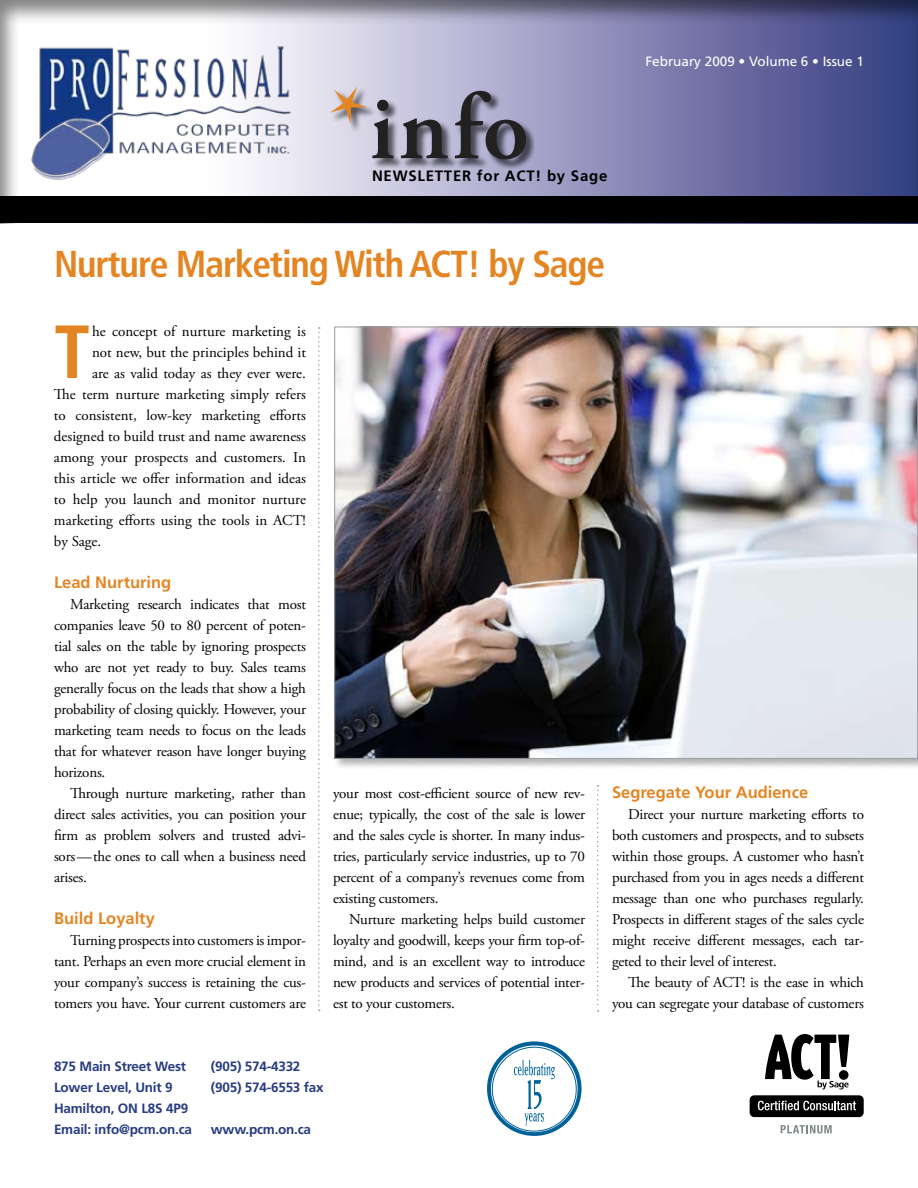
<style>
.page{position:relative;width:918px;height:1188px;background:#fff}
.page>*{position:absolute;margin:0;border:0;box-sizing:border-box;transform-origin:0 0}
.t1{font:700 condensed 75.15px "Frutiger";color:#e48523}
.t2{font:700 condensed 37.5px "Frutiger";letter-spacing:-.03em;color:#e48523}
.t3{font:700 16.5px "Frutiger";color:#e48523}
.t4{font:15px/21px "Adobe Garamond Pro";letter-spacing:-.015em;color:#000;text-align:justify}
.t5{font:700 15px "Frutiger";letter-spacing:.05em;color:#000}
.t6{font:700 13.5px/21px "Frutiger";letter-spacing:-.015em;color:#273c82}
.t7{font:13.5px "Frutiger";color:#fff}
</style>
<div class="page">
<div style="left:0;top:0;width:918px;height:225px;background:#000;opacity:.5"></div>
<div style="left:329px;top:85px;width:206px;height:84px;background:#000;opacity:.6"></div>
<svg style="left:401px;top:118px;width:47px;height:40px;background:#625f6a"></svg>
<svg style="left:454px;top:91px;width:72px;height:68px;background:#716f82"></svg>
<svg style="left:330px;top:87px;width:64px;height:71px;background:#b6adb5"></svg>
<img style="left:26px;top:42px;width:270px;height:143px">
<div style="left:0;top:196px;width:918px;height:28px;background:#000"></div>
<svg style="left:597px;top:785px;width:2px;height:227px"></svg>
<svg style="left:318px;top:327px;width:2px;height:684px"></svg>
<div style="left:334px;top:326px;width:584px;height:444px;background:#000;opacity:.3"></div>
<img style="left:336px;top:329px;width:580px;height:428px">
<svg style="left:487px;top:1041px;width:95px;height:95px"></svg>
<svg style="left:491px;top:1046px;width:87px;height:86px"></svg>
<svg style="left:514px;top:1060px;width:41px;height:65px"></svg>
<svg style="left:765px;top:1034px;width:84px;height:55px"></svg>
<div style="left:750px;top:1095px;width:114px;height:22px;background:#000;border-radius:5px"></div>
<svg style="left:758px;top:1101px;width:98px;height:9px"></svg>
<svg style="left:781px;top:1125px;width:51px;height:9px"></svg>
<p class="t7" style="left:646px;top:54px;width:220px">February 2009 • Volume 6 • Issue 1</p>
<p class="t5" style="left:372px;top:167px;width:237px">NEWSLETTER for ACT! by Sage</p>
<h2 class="t2" style="left:54px;top:242px;width:553px">Nurture Marketing With ACT! by Sage</h2>
<h1 class="t1" style="left:54px;top:307px;width:38px">T</h1>
<p class="t4" style="left:92px;top:321px;width:215px">he concept of nurture marketing is</p>
<p class="t4" style="left:92px;top:342px;width:215px">not new, but the principles behind it</p>
<p class="t4" style="left:92px;top:363px;width:215px">are as valid today as they ever were.</p>
<p class="t4" style="left:54px;top:384px;width:253px">The term nurture marketing simply refers</p>
<p class="t4" style="left:54px;top:405px;width:254px">to consistent, low-key marketing efforts</p>
<p class="t4" style="left:54px;top:426px;width:254px">designed to build trust and name awareness</p>
<p class="t4" style="left:54px;top:447px;width:254px">among your prospects and customers. In</p>
<p class="t4" style="left:54px;top:468px;width:254px">this article we offer information and ideas</p>
<p class="t4" style="left:54px;top:489px;width:254px">to help you launch and monitor nurture</p>
<p class="t4" style="left:54px;top:510px;width:253px">marketing efforts using the tools in ACT!</p>
<p class="t4" style="left:54px;top:531px;width:49px">by Sage.</p>
<p class="t3" style="left:54px;top:573px;width:119px">Lead Nurturing</p>
<p class="t4" style="left:54px;top:594px;width:254px;text-indent:16px">Marketing research indicates that most companies leave 50 to 80 percent of poten&shy;tial sales on the table by ignoring prospects who are not yet ready to buy. Sales teams generally focus on the leads that show a high probability of closing quickly. However, your marketing team needs to focus on the leads that for whatever reason have longer buying horizons.</p>
<p class="t4" style="left:54px;top:783px;width:254px;text-indent:16px">Through nurture marketing, rather than direct sales activities, you can position your firm as problem solvers and trusted advi&shy;sors—the ones to call when a business need arises.</p>
<p class="t3" style="left:54px;top:909px;width:102px">Build Loyalty</p>
<p class="t4" style="left:54px;top:930px;width:254px;text-indent:16px">Turning prospects into customers is impor&shy;tant. Perhaps an even more crucial element in your company’s success is retaining the cus&shy;tomers you have. Your current customers are</p>
<p class="t4" style="left:333px;top:783px;width:254px">your most cost-efficient source of new rev&shy;enue; typically, the cost of the sale is lower and the sales cycle is shorter. In many indus&shy;tries, particularly service industries, up to 70 percent of a company’s revenues come from existing customers.</p>
<p class="t4" style="left:333px;top:909px;width:254px;text-indent:16px">Nurture marketing helps build customer loyalty and goodwill, keeps your firm top-of&shy;mind, and is an excellent way to introduce new products and services of potential inter&shy;est to your customers.</p>
<p class="t6" style="left:54px;top:1056px;width:140px">875 Main Street West<br>Lower Level, Unit 9<br>Hamilton, ON L8S 4P9<br>Email: info@pcm.on.ca</p>
<p class="t6" style="left:211px;top:1056px;width:114px">(905) 574-4332 (905) 574-6553 fax</p>
<p class="t6" style="left:211px;top:1119px;width:102px">www.pcm.on.ca</p>
<p class="t3" style="left:612px;top:783px;width:198px">Segregate Your Audience</p>
<p class="t4" style="left:612px;top:804px;width:254px;text-indent:16px">Direct your nurture marketing efforts to both customers and prospects, and to subsets within those groups. A customer who hasn’t purchased from you in ages needs a different message than one who purchases regularly.<br>Prospects in different stages of the sales cycle might receive different messages, each tar&shy;geted to their level of interest.</p>
<p class="t4" style="left:612px;top:972px;width:253px;text-align:right">The beauty of ACT! is the ease in which you can segregate your database of customers</p>
</div>
